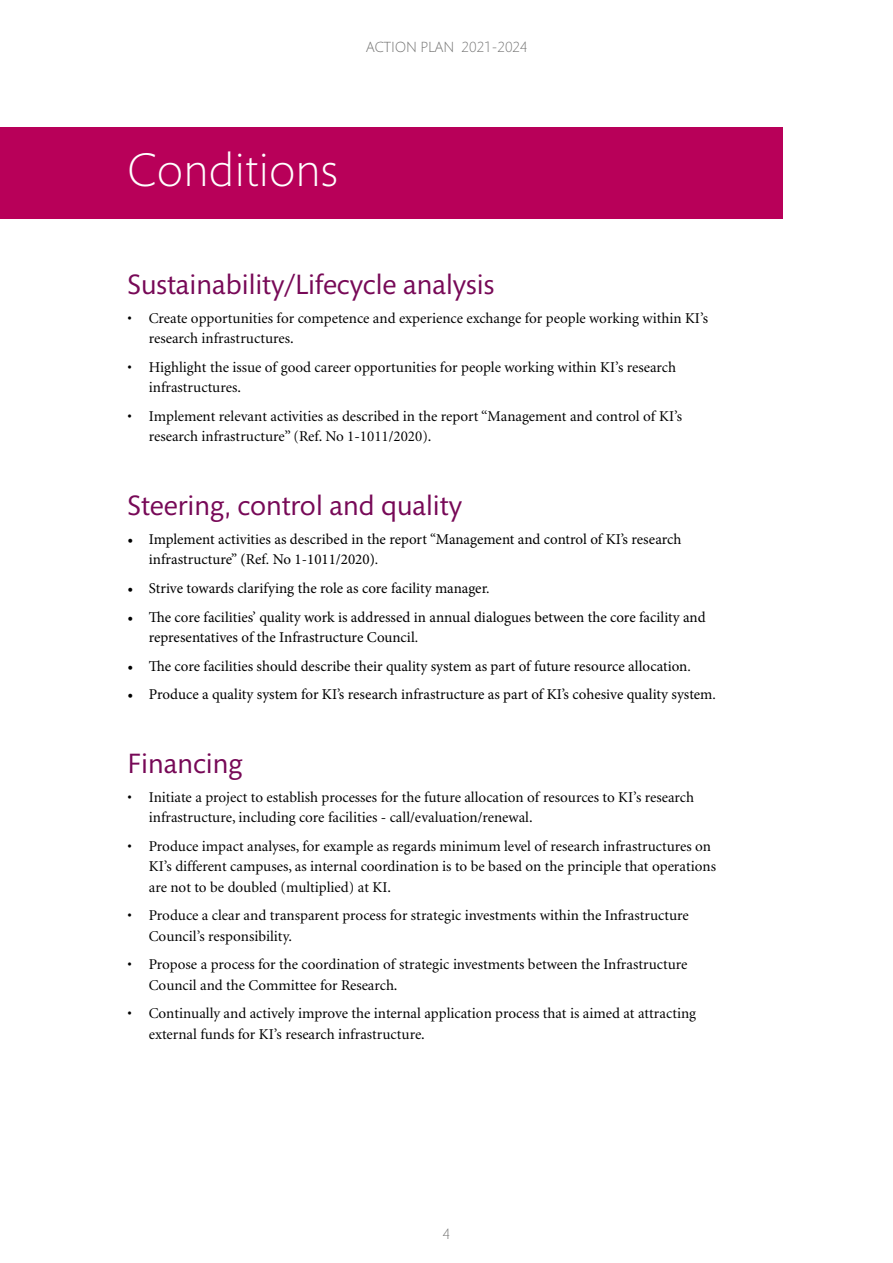
<style>
.page{position:relative;width:893px;height:1263px;background:#fff}
.page>*{position:absolute;margin:0;border:0;box-sizing:border-box;transform-origin:0 0}
.Rubrik_1{font:300 48px "Mundo Sans Std";color:#fff}
.Rubrik_2{font:28.5px "Mundo Sans Std";color:#770957}
.t1{font:15px/20.2px "Minion";color:#000}
.t2{font:15px/20.2px "Minion Pro";color:#000}
.t3{font:300 15px "Mundo Sans Std";color:#6f6f6e}
</style>
<div class="page">
<div style="left:0;top:128px;width:782px;height:91px;background:#b80059"></div>
<p class="t3" style="left:366px;top:39px;width:163px">ACTION PLAN 2021-2024</p>
<h1 class="Rubrik_1" style="left:128px;top:144px;width:212px">Conditions</h1>
<h2 class="Rubrik_2" style="left:128px;top:269px;width:368px">Sustainability/Lifecycle analysis</h2>
<p class="t1" style="left:149px;top:308px;width:561px;text-indent:-21px">• Create opportunities for competence and experience exchange for people working within KI’s research infrastructures.</p>
<p class="t1" style="left:149px;top:357px;width:529px;text-indent:-21px">• Highlight the issue of good career opportunities for people working within KI’s research infrastructures.</p>
<p class="t1" style="left:149px;top:406px;width:535px;text-indent:-21px">• Implement relevant activities as described in the report “Management and control of KI’s research infrastructure” (Ref. No 1-1011/2020).</p>
<h2 class="Rubrik_2" style="left:128px;top:490px;width:336px">Steering, control and quality</h2>
<p class="t2" style="left:149px;top:529px;width:534px;text-indent:-21px">• Implement activities as described in the report “Management and control of KI’s research infrastructure” (Ref. No 1-1011/2020).</p>
<p class="t2" style="left:128px;top:578px;width:364px">• Strive towards clarifying the role as core facility manager.</p>
<p class="t2" style="left:149px;top:607px;width:558px;text-indent:-21px">• The core facilities’ quality work is addressed in annual dialogues between the core facility and representatives of the Infrastructure Council.</p>
<p class="t2" style="left:128px;top:656px;width:565px">• The core facilities should describe their quality system as part of future resource allocation.</p>
<p class="t2" style="left:128px;top:684px;width:590px">• Produce a quality system for KI’s research infrastructure as part of KI’s cohesive quality system.</p>
<h2 class="Rubrik_2" style="left:128px;top:748px;width:116px">Financing</h2>
<p class="t1" style="left:149px;top:788px;width:547px;text-indent:-21px">• Initiate a project to establish processes for the future allocation of resources to KI’s research infrastructure, including core facilities - call/evaluation/renewal.</p>
<p class="t1" style="left:149px;top:837px;width:569px;text-indent:-21px">• Produce impact analyses, for example as regards minimum level of research infrastructures on<br>KI’s different campuses, as internal coordination is to be based on the principle that operations are not to be doubled (multiplied) at KI.</p>
<p class="t1" style="left:149px;top:906px;width:542px;text-indent:-21px">• Produce a clear and transparent process for strategic investments within the Infrastructure<br>Council’s responsibility.</p>
<p class="t1" style="left:149px;top:955px;width:540px;text-indent:-21px">• Propose a process for the coordination of strategic investments between the Infrastructure<br>Council and the Committee for Research.</p>
<p class="t1" style="left:149px;top:1004px;width:549px;text-indent:-21px">• Continually and actively improve the internal application process that is aimed at attracting external funds for KI’s research infrastructure.</p>
<p class="t3" style="left:443px;top:1226px;width:9px">4</p>
</div>
